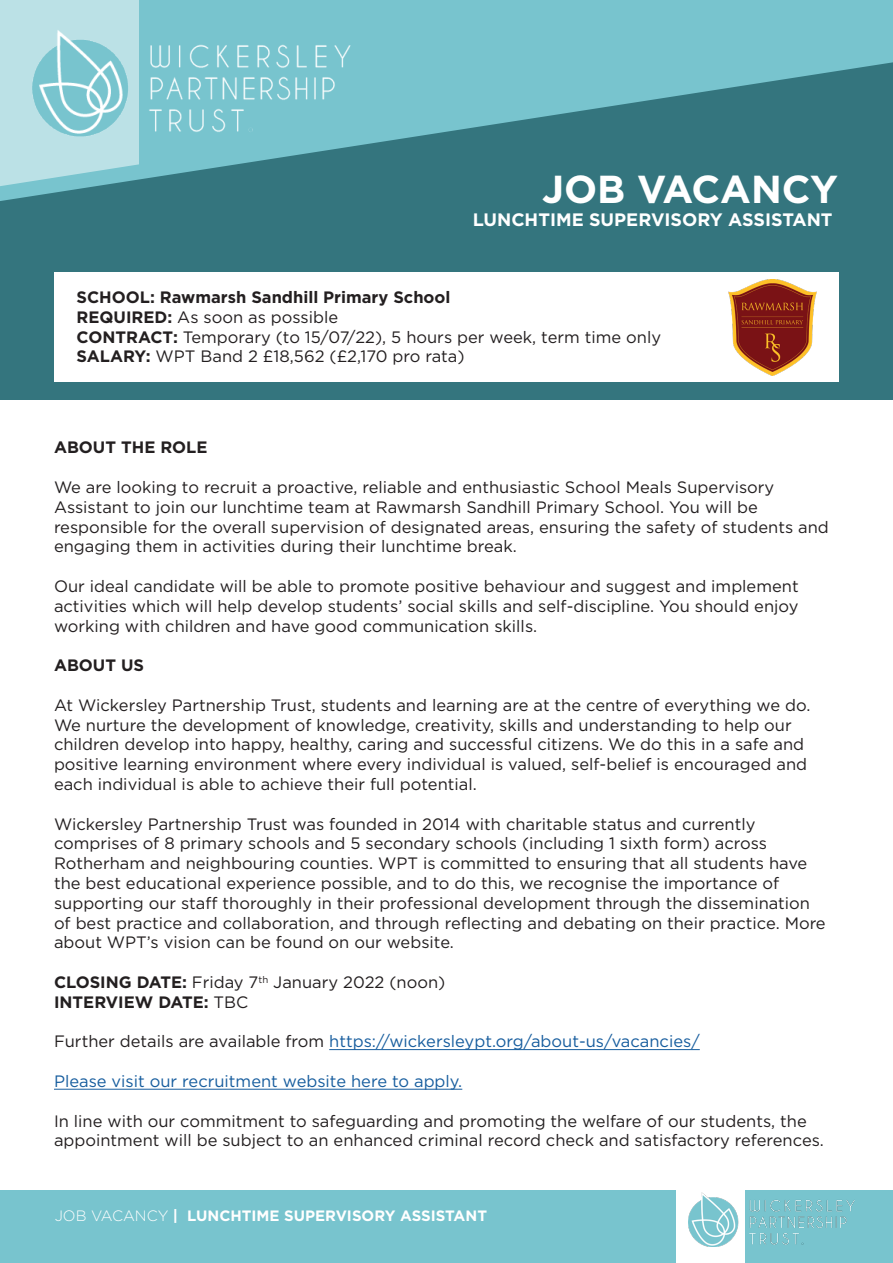
<style>
.page{position:relative;width:893px;height:1263px;background:#fff}
.page>*{position:absolute;margin:0;border:0;box-sizing:border-box;transform-origin:0 0}
.t1{font:700 39px "Gotham";color:#fff}
.t2{font:700 18px "Gotham";color:#fff}
.t3{font:16.5px/19.8px "Gotham";color:#231f20}
.t4{font:16.5px "Gotham";color:#175d9e}
.t5{font:700 16.5px "Gotham";color:#231f20}
.t6{font:700 15px "Gotham";color:#fff}
.s1{font-weight:700}
.s2{font-weight:400}
.s3{color:#231f20}
.s4{font-weight:300}
</style>
<div class="page">
<div style="left:0;top:1189px;width:675px;height:74px;background:#78c4ce"></div>
<div style="left:745px;top:1189px;width:148px;height:74px;background:#78c4ce"></div>
<img style="left:689px;top:1192px;width:166px;height:55px">
<div style="left:0;top:29px;width:893px;height:371px;background:#34757e"></div>
<svg style="left:0;top:0;width:893px;height:201px;fill:#78c4ce"></svg>
<svg style="left:0;top:0;width:139px;height:192px;background:#aed9df"></svg>
<img style="left:32px;top:29px;width:324px;height:110px">
<div style="left:54px;top:272px;width:784px;height:109px;background:#fff"></div>
<hr style="left:329px;top:1049px;width:371px;height:1px;background:#175d9e">
<hr style="left:54px;top:1089px;width:408px;height:1px;background:#175d9e">
<img style="left:728px;top:279px;width:88px;height:96px">
<p class="t1" style="left:542px;top:163px;width:298px">JOB VACANCY</p>
<p class="t2" style="left:473px;top:208px;width:361px">LUNCHTIME SUPERVISORY ASSISTANT</p>
<p class="t5" style="left:77px;top:286px;width:375px">SCHOOL: Rawmarsh Sandhill Primary School</p>
<p class="t3" style="left:77px;top:307px;width:263px"><span class="s1">REQUIRED:</span> As soon as possible</p>
<p class="t3" style="left:77px;top:327px;width:586px"><span class="s1">CONTRACT:</span> Temporary (to 15/07/22), 5 hours per week, term time only</p>
<p class="t3" style="left:77px;top:346px;width:390px"><span class="s1">SALARY:</span> WPT Band 2 £18,562 (£2,170 pro rata)</p>
<p class="t5" style="left:54px;top:436px;width:155px">ABOUT THE ROLE</p>
<p class="t3" style="left:54px;top:477px;width:776px">We are looking to recruit a proactive, reliable and enthusiastic School Meals Supervisory Assistant to join our lunchtime team at Rawmarsh Sandhill Primary School. You will be responsible for the overall supervision of designated areas, ensuring the safety of students and engaging them in activities during their lunchtime break.</p>
<p class="t3" style="left:54px;top:576px;width:746px;text-align:justify">Our ideal candidate will be able to promote positive behaviour and suggest and implement activities which will help develop students’ social skills and self-discipline. You should enjoy working with children and have good communication skills.</p>
<p class="t5" style="left:54px;top:654px;width:92px">ABOUT US</p>
<p class="t3" style="left:54px;top:695px;width:758px">At Wickersley Partnership Trust, students and learning are at the centre of everything we do.<br>We nurture the development of knowledge, creativity, skills and understanding to help our children develop into happy, healthy, caring and successful citizens. We do this in a safe and positive learning environment where every individual is valued, self-belief is encouraged and each individual is able to achieve their full potential.</p>
<p class="t3" style="left:54px;top:813px;width:773px">Wickersley Partnership Trust was founded in 2014 with charitable status and currently comprises of 8 primary schools and 5 secondary schools (including 1 sixth form) across Rotherham and neighbouring counties. WPT is committed to ensuring that all students have the best educational experience possible, and to do this, we recognise the importance of supporting our staff thoroughly in their professional development through the dissemination of best practice and collaboration, and through reflecting and debating on their practice. More about WPT’s vision can be found on our website.</p>
<p class="t3" style="left:54px;top:972px;width:393px"><span class="s1">CLOSING DATE:</span> Friday 7<sup>th</sup> January 2022 (noon)</p>
<p class="t5" style="left:54px;top:991px;width:196px">INTERVIEW DATE: <span class="s2">TBC</span></p>
<p class="t4" style="left:54px;top:1031px;width:647px"><span class="s3">Further details are available from</span> https://wickersleypt.org/about-us/vacancies/</p>
<p class="t4" style="left:54px;top:1070px;width:410px">Please visit our recruitment website here to apply.</p>
<p class="t3" style="left:54px;top:1110px;width:771px">In line with our commitment to safeguarding and promoting the welfare of our students, the appointment will be subject to an enhanced criminal record check and satisfactory references.</p>
<p class="t6" style="left:55px;top:1205px;width:434px"><span class="s4">JOB VACANCY</span> | LUNCHTIME SUPERVISORY ASSISTANT</p>
</div>
